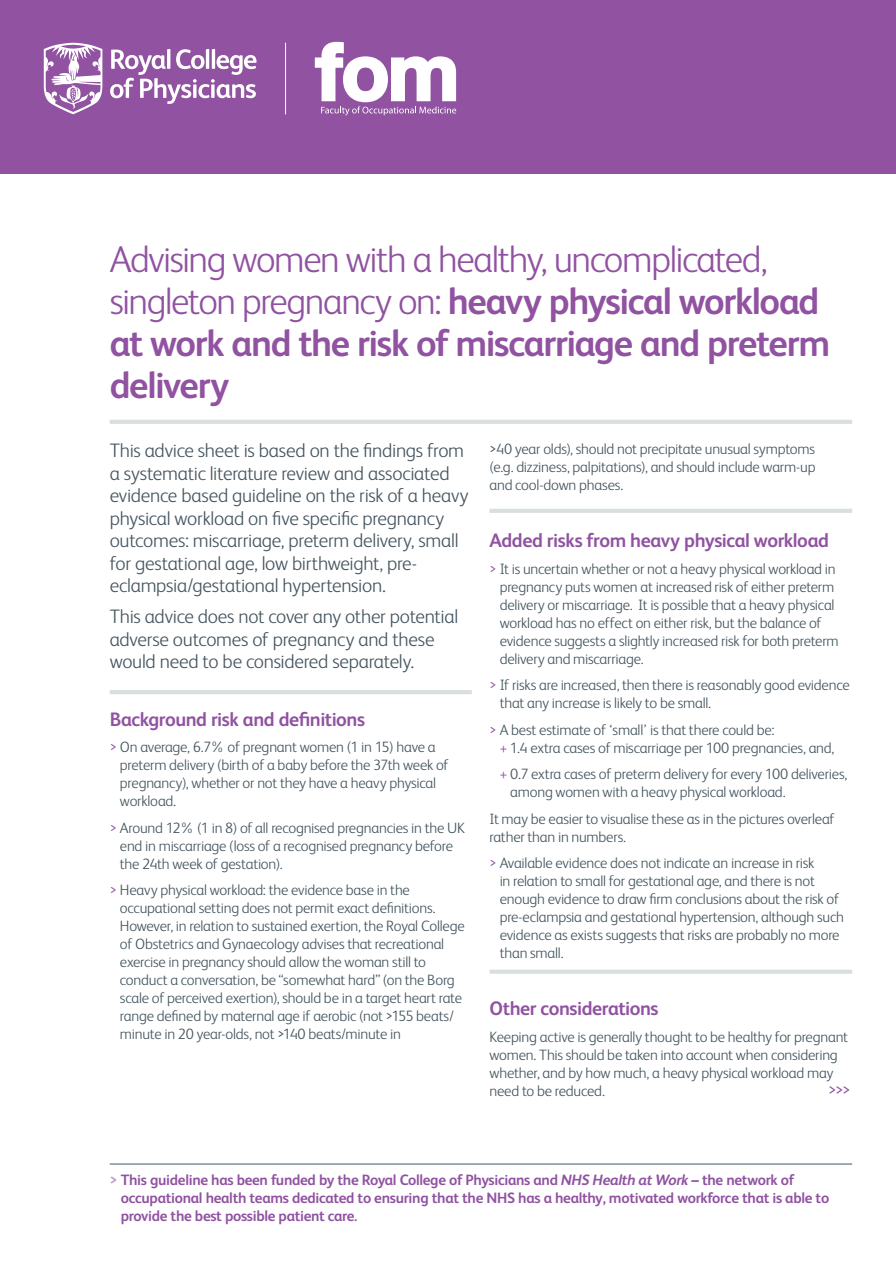
<style>
.page{position:relative;width:896px;height:1265px;background:#fff}
.page>*{position:absolute;margin:0;border:0;box-sizing:border-box;transform-origin:0 0}
.t1{font:700 37.5px/42px "FS Albert";letter-spacing:-.035em;color:#9052a1}
.t2{font:300 19.5px/22.5px "FS Albert";letter-spacing:-.015em;color:#45555f}
.t3{font:700 19.5px "FS Albert";letter-spacing:-.025em;color:#9052a1}
.t4{font:300 18px "FS Albert";color:#9052a1}
.t5{font:300 15px/18px "FS Albert";letter-spacing:-.015em;color:#45555f}
.t6{font:700 15px/18px "FS Albert";letter-spacing:-.02em;color:#9052a1}
.s1{font-weight:300}
.s2{color:#9052a1}
.s3{color:#bd9dc9}
.s4{font-style:italic}
</style>
<div class="page">
<div style="left:0;top:0;width:895px;height:174px;background:#9052a1"></div>
<hr style="left:110px;top:420px;width:742px;height:4px;background:#d9dfdf">
<hr style="left:110px;top:690px;width:361px;height:4px;background:#d9dfdf">
<svg style="left:110px;top:49px;width:146px;height:55px"></svg>
<svg style="left:44px;top:43px;width:58px;height:71px"></svg>
<hr style="left:489px;top:970px;width:363px;height:4px;background:#d9dfdf">
<hr style="left:489px;top:509px;width:363px;height:4px;background:#d9dfdf">
<svg style="left:315px;top:42px;width:141px;height:74px"></svg>
<hr style="left:285px;top:43px;width:1px;height:71px;background:#fff">
<hr style="left:110px;top:1164px;width:742px;height:1px;background:#45555f">
<p class="t1" style="left:110px;top:238px;width:722px"><span class="s1">Advising women with a healthy, uncomplicated, singleton pregnancy on:</span> heavy physical workload at work and the risk of miscarriage and preterm delivery</p>
<p class="t2" style="left:110px;top:439px;width:360px">This advice sheet is based on the findings from a systematic literature review and associated evidence based guideline on the risk of a heavy physical workload on five specific pregnancy outcomes: miscarriage, preterm delivery, small for gestational age, low birthweight, pre&shy;eclampsia/gestational hypertension.</p>
<p class="t2" style="left:110px;top:605px;width:350px">This advice does not cover any other potential adverse outcomes of pregnancy and these would need to be considered separately.</p>
<p class="t3" style="left:110px;top:708px;width:257px">Background risk and definitions</p>
<p class="t5" style="left:120px;top:738px;width:330px;text-indent:-10px"><span class="s2">&gt;</span> On average, 6.7% of pregnant women (1 in 15) have a preterm delivery (birth of a baby before the 37th week of pregnancy), whether or not they have a heavy physical workload.</p>
<p class="t5" style="left:120px;top:818px;width:346px;text-indent:-10px"><span class="s2">&gt;</span> Around 12% (1 in 8) of all recognised pregnancies in the UK end in miscarriage (loss of a recognised pregnancy before the 24th week of gestation).</p>
<p class="t5" style="left:120px;top:881px;width:346px;text-indent:-10px"><span class="s2">&gt;</span> Heavy physical workload: the evidence base in the occupational setting does not permit exact definitions.<br>However, in relation to sustained exertion, the Royal College of Obstetrics and Gynaecology advises that recreational exercise in pregnancy should allow the woman still to conduct a conversation, be “somewhat hard” (on the Borg scale of perceived exertion), should be in a target heart rate range defined by maternal age if aerobic (not &gt;155 beats/ minute in 20 year-olds, not &gt;140 beats/minute in</p>
<p class="t5" style="left:489px;top:439px;width:327px;text-align:justify">&gt;40 year olds), should not precipitate unusual symptoms (e.g. dizziness, palpitations), and should include warm-up and cool-down phases.</p>
<p class="t3" style="left:489px;top:529px;width:341px">Added risks from heavy physical workload</p>
<p class="t5" style="left:499px;top:559px;width:340px;text-indent:-10px"><span class="s2">&gt;</span> It is uncertain whether or not a heavy physical workload in pregnancy puts women at increased risk of either preterm delivery or miscarriage. It is possible that a heavy physical workload has no effect on either risk, but the balance of evidence suggests a slightly increased risk for both preterm delivery and miscarriage.</p>
<p class="t5" style="left:499px;top:676px;width:351px;text-indent:-10px"><span class="s2">&gt;</span> If risks are increased, then there is reasonably good evidence that any increase is likely to be small.</p>
<p class="t5" style="left:499px;top:720px;width:336px;text-indent:-10px"><span class="s2">&gt;</span> A best estimate of ‘small’ is that there could be:<br><span class="s2">+</span> 1.4 extra cases of miscarriage per 100 pregnancies, and,</p>
<p class="t5" style="left:510px;top:765px;width:338px;text-indent:-10px"><span class="s2">+</span> 0.7 extra cases of preterm delivery for every 100 deliveries, among women with a heavy physical workload.</p>
<p class="t5" style="left:489px;top:809px;width:346px">It may be easier to visualise these as in the pictures overleaf rather than in numbers.</p>
<p class="t5" style="left:499px;top:854px;width:346px;text-indent:-10px"><span class="s2">&gt;</span> Available evidence does not indicate an increase in risk<br>in relation to small for gestational age, and there is not enough evidence to draw firm conclusions about the risk of pre-eclampsia and gestational hypertension, although such evidence as exists suggests that risks are probably no more than small.</p>
<p class="t3" style="left:489px;top:997px;width:171px">Other considerations</p>
<p class="t5" style="left:489px;top:1028px;width:360px">Keeping active is generally thought to be healthy for pregnant women. This should be taken into account when considering whether, and by how much, a heavy physical workload may need to be reduced.</p>
<p class="t4" style="left:828px;top:1079px;width:25px">&gt;&gt;&gt;</p>
<p class="t6" style="left:121px;top:1170px;width:709px;text-indent:-11px"><span class="s3">&gt;</span> This guideline has been funded by the Royal College of Physicians and <span class="s4">NHS Health at Work</span> – the network of occupational health teams dedicated to ensuring that the NHS has a healthy, motivated workforce that is able to provide the best possible patient care.</p>
</div>
